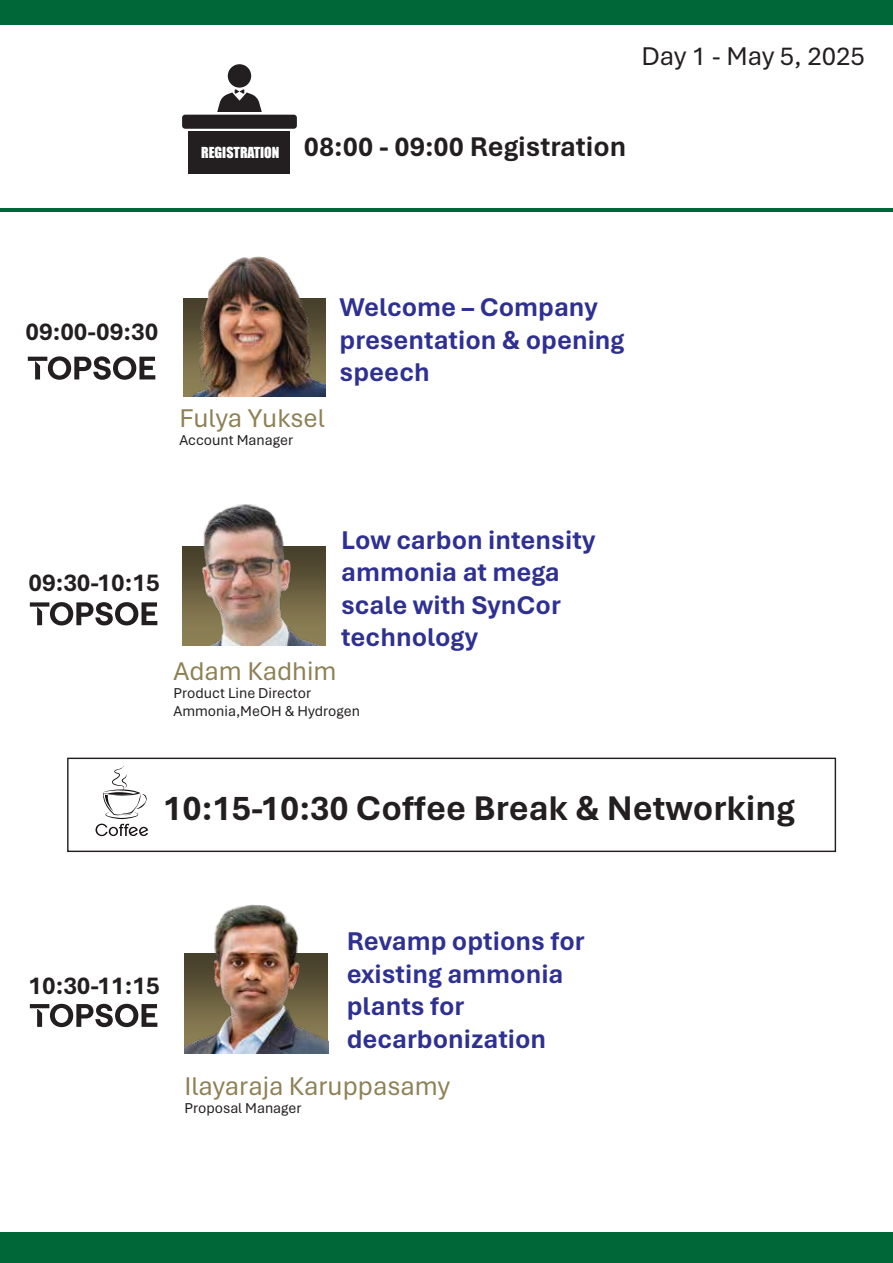
<style>
.page{position:relative;width:893px;height:1263px;background:#fff}
.page>*{position:absolute;margin:0;border:0;box-sizing:border-box;transform-origin:0 0}
.t1{font:700 36px "Aptos";color:#231f20}
.t2{font:700 28.5px "Aptos";color:#231f20}
.t3{font:700 27px/32.4px "Aptos";color:#2e3092}
.t4{font:27px "Aptos";color:#8e8156}
.t5{font:27px "Aptos";color:#231f20}
.t6{font:700 25.5px "Aptos";color:#231f20}
.t7{font:15px/18px "Aptos";color:#231f20}
.t8{font:13.95px "Impact";color:#fff}
</style>
<div class="page">
<img style="left:185px;top:904px;width:143px;height:149px">
<img style="left:183px;top:256px;width:142px;height:140px">
<hr style="left:0;top:209px;width:893px;height:3px;background:#006838">
<img style="left:182px;top:504px;width:144px;height:141px">
<div style="left:0;top:0;width:893px;height:24px;background:#006838"></div>
<div style="left:0;top:1232px;width:893px;height:31px;background:#006838"></div>
<svg style="left:95px;top:766px;width:53px;height:70px"></svg>
<div style="left:228px;top:64px;width:23px;height:24px;background:#231f20;border-radius:50%"></div>
<div style="left:189px;top:131px;width:101px;height:43px;background:#231f20"></div>
<div style="left:182px;top:115px;width:115px;height:14px;background:#231f20;border-radius:3px"></div>
<svg style="left:217px;top:89px;width:45px;height:23px"></svg>
<svg style="left:28px;top:356px;width:127px;height:24px"></svg>
<svg style="left:30px;top:602px;width:127px;height:23px"></svg>
<svg style="left:30px;top:1004px;width:127px;height:23px"></svg>
<div style="left:67px;top:758px;width:769px;height:94px;border:1px solid #231f20"></div>
<p class="t5" style="left:641px;top:38px;width:225px">Day 1 - May 5, 2025</p>
<p class="t8" style="left:201px;top:142px;width:80px">REGISTRATION</p>
<p class="t2" style="left:304px;top:127px;width:324px">08:00 - 09:00 Registration</p>
<p class="t6" style="left:25px;top:314px;width:134px">09:00-09:30</p>
<p class="t4" style="left:179px;top:400px;width:147px">Fulya Yuksel</p>
<p class="t7" style="left:179px;top:430px;width:115px">Account Manager</p>
<p class="t3" style="left:340px;top:290px;width:286px">Welcome – Company presentation &amp; opening speech</p>
<p class="t6" style="left:28px;top:565px;width:133px">09:30-10:15</p>
<p class="t3" style="left:341px;top:523px;width:256px">Low carbon intensity ammonia at mega scale with SynCor technology</p>
<p class="t4" style="left:173px;top:653px;width:165px">Adam Kadhim</p>
<p class="t7" style="left:173px;top:683px;width:188px">Product Line Director<br>Ammonia,MeOH &amp; Hydrogen</p>
<h1 class="t1" style="left:163px;top:783px;width:633px">10:15-10:30 Coffee Break &amp; Networking</h1>
<p class="t6" style="left:28px;top:968px;width:133px">10:30-11:15</p>
<p class="t3" style="left:347px;top:924px;width:240px">Revamp options for existing ammonia plants for decarbonization</p>
<p class="t4" style="left:184px;top:1068px;width:267px">Ilayaraja Karuppasamy</p>
<p class="t7" style="left:184px;top:1099px;width:119px">Proposal Manager</p>
</div>
